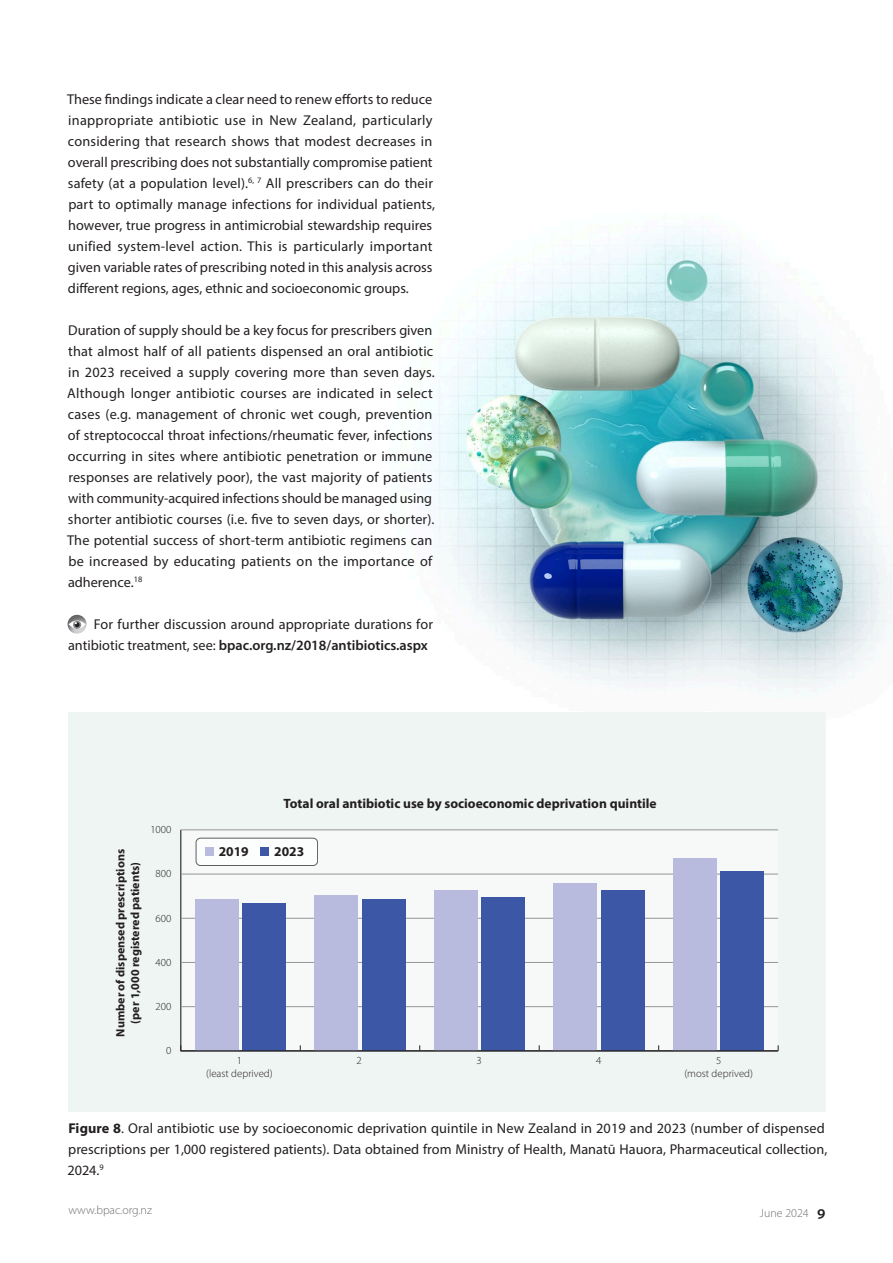
<style>
.page{position:relative;width:893px;height:1263px;background:#fff}
.page>*{position:absolute;margin:0;border:0;box-sizing:border-box;transform-origin:0 0}
.Body{font:14.25px/21px "Myriad Pro";color:#231f20}
.Body_Line_Space{font:14.25px/21px "Myriad Pro";letter-spacing:.01em;color:#231f20}
.t1{font:700 13.5px "Myriad Pro";color:#231f20}
.t2{font:700 12px/14.4px "Myriad Pro";color:#231f20;text-align:center}
.t3{font:300 12px "Myriad Pro";color:#6c6d70}
.t4{font:300 10.8px/12.9px "Myriad Pro";color:#231f20;text-align:center}
.s1{font-weight:600}
.s2{font-weight:700}
.s3{font-weight:600;font-size:15.75px;color:#231f20}
</style>
<div class="page">
<img style="left:420px;top:226px;width:472px;height:495px">
<div style="left:68px;top:712px;width:757px;height:400px;background:#eff5f3"></div>
<div style="left:180px;top:830px;width:598px;height:221px;background:#f6f9f8"></div>
<hr style="left:180px;top:830px;width:1px;height:221px;background:#231f20">
<hr style="left:181px;top:1006px;width:597px;height:1px;background:#939598">
<hr style="left:181px;top:962px;width:597px;height:1px;background:#939598">
<hr style="left:181px;top:918px;width:597px;height:1px;background:#939598">
<hr style="left:181px;top:874px;width:597px;height:1px;background:#939598">
<hr style="left:181px;top:830px;width:597px;height:1px;background:#939598">
<div style="left:243px;top:904px;width:43px;height:147px;background:#3c57a6"></div>
<div style="left:362px;top:899px;width:43px;height:152px;background:#3c57a6"></div>
<div style="left:482px;top:897px;width:43px;height:154px;background:#3c57a6"></div>
<div style="left:601px;top:890px;width:43px;height:161px;background:#3c57a6"></div>
<div style="left:721px;top:871px;width:43px;height:180px;background:#3c57a6"></div>
<div style="left:195px;top:900px;width:43px;height:151px;background:#b8bbdd"></div>
<div style="left:315px;top:896px;width:43px;height:155px;background:#b8bbdd"></div>
<div style="left:434px;top:890px;width:43px;height:161px;background:#b8bbdd"></div>
<div style="left:554px;top:883px;width:43px;height:168px;background:#b8bbdd"></div>
<div style="left:673px;top:858px;width:43px;height:193px;background:#b8bbdd"></div>
<hr style="left:180px;top:1050px;width:598px;height:1px;background:#231f20">
<div style="left:196px;top:838px;width:122px;height:27px;background:#fff;border-radius:4px"></div>
<div style="left:196px;top:838px;width:122px;height:28px;border:1px solid #231f20;border-radius:4px"></div>
<div style="left:205px;top:847px;width:8px;height:9px;background:#b8bbdd"></div>
<div style="left:260px;top:847px;width:9px;height:9px;background:#3c57a6"></div>
<div style="left:65px;top:613px;width:23px;height:22px;background:#231f20;opacity:.6"></div>
<svg style="left:69px;top:620px;width:17px;height:9px"></svg>
<svg style="left:73px;top:621px;width:8px;height:8px"></svg>
<svg style="left:75px;top:622px;width:5px;height:5px"></svg>
<p class="Body" style="left:67px;top:88px;width:369px">These findings indicate a clear need to renew efforts to reduce inappropriate antibiotic use in New Zealand, particularly considering that research shows that modest decreases in overall prescribing does not substantially compromise patient safety (at a population level).<sup>6,</sup> <sup>7</sup> All prescribers can do their part to optimally manage infections for individual patients, however, true progress in antimicrobial stewardship requires unified system-level action. This is particularly important given variable rates of prescribing noted in this analysis across different regions, ages, ethnic and socioeconomic groups.</p>
<p class="Body_Line_Space" style="left:67px;top:319px;width:369px">Duration of supply should be a key focus for prescribers given that almost half of all patients dispensed an oral antibiotic in 2023 received a supply covering more than seven days.<br>Although longer antibiotic courses are indicated in select cases (e.g. management of chronic wet cough, prevention of streptococcal throat infections/rheumatic fever, infections occurring in sites where antibiotic penetration or immune responses are relatively poor), the vast majority of patients with community-acquired infections should be managed using shorter antibiotic courses (i.e. five to seven days, or shorter).<br>The potential success of short-term antibiotic regimens can be increased by educating patients on the importance of adherence.<sup>18</sup></p>
<p class="Body_Line_Space" style="left:68px;top:613px;width:366px;text-indent:26px">For further discussion around appropriate durations for antibiotic treatment, see: <span class="s1">bpac.org.nz/2018/antibiotics.aspx</span></p>
<p class="t2" style="left:113px;top:1036px;width:189px;rotate:-90deg">Number of dispensed prescriptions (per 1,000 registered patients)</p>
<p class="t4" style="left:150px;top:823px;width:23px">1000</p>
<p class="t4" style="left:156px;top:867px;width:17px">800</p>
<p class="t4" style="left:156px;top:911px;width:17px">600</p>
<p class="t4" style="left:156px;top:955px;width:17px">400</p>
<p class="t4" style="left:156px;top:1000px;width:17px">200</p>
<p class="t4" style="left:166px;top:1044px;width:7px">0</p>
<p class="t1" style="left:284px;top:794px;width:375px">Total oral antibiotic use by socioeconomic deprivation quintile</p>
<p class="t1" style="left:219px;top:843px;width:31px">2019</p>
<p class="t1" style="left:274px;top:843px;width:31px">2023</p>
<p class="t4" style="left:206px;top:1054px;width:68px">1<br>(least deprived)</p>
<p class="t4" style="left:357px;top:1054px;width:7px">2</p>
<p class="t4" style="left:476px;top:1054px;width:7px">3</p>
<p class="t4" style="left:596px;top:1054px;width:7px">4</p>
<p class="t4" style="left:684px;top:1054px;width:70px">5<br>(most deprived)</p>
<p class="Body" style="left:67px;top:1117px;width:761px"><span class="s2">Figure 8</span>. Oral antibiotic use by socioeconomic deprivation quintile in New Zealand in 2019 and 2023 (number of dispensed prescriptions per 1,000 registered patients). Data obtained from Ministry of Health, Manatū Hauora, Pharmaceutical collection,<br>2024.<sup>9</sup></p>
<p class="t3" style="left:69px;top:1202px;width:85px">www.bpac.org.nz</p>
<p class="t3" style="left:760px;top:1206px;width:67px">June 2024 <span class="s3">9</span></p>
</div>
